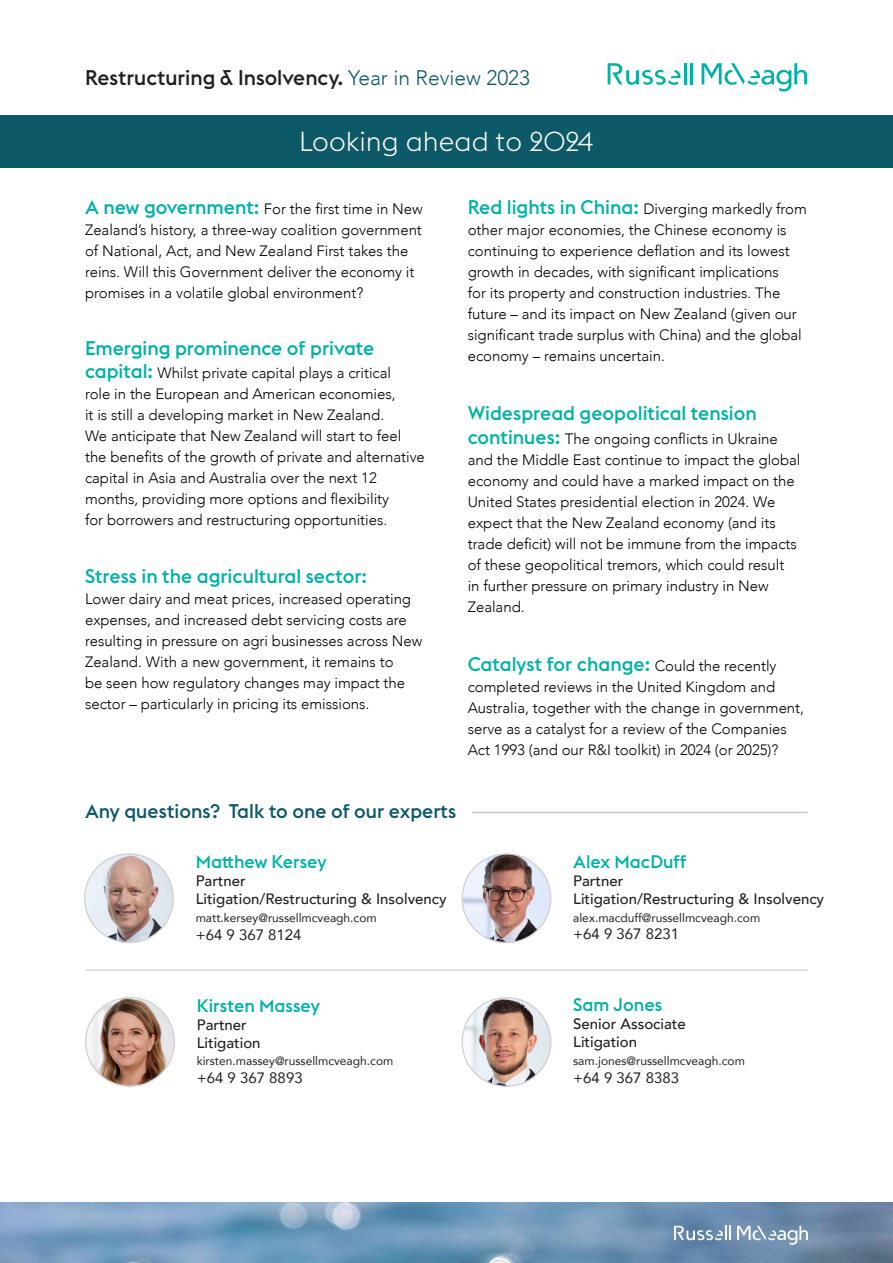
<style>
.page{position:relative;width:893px;height:1263px;background:#fff}
.page>*{position:absolute;margin:0;border:0;box-sizing:border-box;transform-origin:0 0}
.t1{font:300 27.15px "Euclid Flex";color:#fff}
.t2{font:500 21px "Euclid Flex";color:#231f20}
.Body{font:500 19.5px "Euclid Flex";color:#00b2a5}
.t3{font:500 19.5px "Euclid Flex";color:#0d5968}
.t4{font:500 18px "Euclid Flex";color:#00b2a5}
.Body-2{font:300 15px/21px "Avenir";letter-spacing:-.005em;color:#000}
.t5{font:500 15px "Avenir";color:#231f20}
.t6{font:15px "Avenir";color:#231f20}
.t7{font:12px "Avenir";color:#231f20}
.s1{font-family:"Avenir";font-weight:300;color:#0d5968}
.s2{font-family:"Euclid Flex";font-weight:500;font-size:19.5px;color:#00b2a5}
.s3{font-family:"Avenir";font-weight:300;font-size:15px;color:#000}
</style>
<div class="page">
<hr style="left:684px;top:63px;width:2px;height:21px;background:#00b2a5">
<hr style="left:690px;top:63px;width:3px;height:21px;background:#00b2a5">
<svg style="left:608px;top:63px;width:72px;height:22px"></svg>
<svg style="left:701px;top:63px;width:106px;height:28px"></svg>
<img style="left:0;top:1203px;width:893px;height:60px">
<div style="left:0;top:116px;width:893px;height:52px;background:#0d5968"></div>
<img style="left:462px;top:854px;width:89px;height:88px;border-radius:44px">
<img style="left:85px;top:854px;width:88px;height:88px;border-radius:44px">
<img style="left:462px;top:997px;width:89px;height:89px;border-radius:44px">
<svg style="left:674px;top:1226px;width:57px;height:14px"></svg>
<svg style="left:737px;top:1226px;width:71px;height:19px"></svg>
<hr style="left:472px;top:812px;width:336px;height:1px;background:#c7c8ca">
<hr style="left:85px;top:970px;width:723px;height:1px;background:#c7c8ca">
<img style="left:86px;top:997px;width:88px;height:89px;border-radius:44px">
<p class="t2" style="left:85px;top:66px;width:447px">Restructuring &amp; Insolvency. <span class="s1">Year in Review 2023</span></p>
<p class="t1" style="left:299px;top:125px;width:295px">Looking ahead to 2024</p>
<p class="Body-2" style="left:85px;top:198px;width:339px"><span class="s2">A new government:</span> For the first time in New Zealand’s history, a three-way coalition government of National, Act, and New Zealand First takes the reins. Will this Government deliver the economy it promises in a volatile global environment?</p>
<p class="Body" style="left:85px;top:337px;width:291px">Emerging prominence of private</p>
<p class="Body-2" style="left:85px;top:363px;width:341px"><span class="s2">capital:</span> Whilst private capital plays a critical<br>role in the European and American economies,<br>it is still a developing market in New Zealand.<br>We anticipate that New Zealand will start to feel the benefits of the growth of private and alternative capital in Asia and Australia over the next 12 months, providing more options and flexibility<br>for borrowers and restructuring opportunities.</p>
<p class="Body" style="left:85px;top:564px;width:283px">Stress in the agricultural sector:</p>
<p class="Body-2" style="left:85px;top:588px;width:339px">Lower dairy and meat prices, increased operating expenses, and increased debt servicing costs are resulting in pressure on agri businesses across New Zealand. With a new government, it remains to<br>be seen how regulatory changes may impact the sector – particularly in pricing its emissions.</p>
<p class="Body-2" style="left:468px;top:198px;width:341px"><span class="s2">Red lights in China:</span> Diverging markedly from other major economies, the Chinese economy is continuing to experience deflation and its lowest growth in decades, with significant implications<br>for its property and construction industries. The future – and its impact on New Zealand (given our significant trade surplus with China) and the global economy – remains uncertain.</p>
<p class="Body" style="left:468px;top:402px;width:291px">Widespread geopolitical tension</p>
<p class="Body-2" style="left:468px;top:428px;width:334px"><span class="s2">continues:</span> The ongoing conflicts in Ukraine and the Middle East continue to impact the global economy and could have a marked impact on the United States presidential election in 2024. We expect that the New Zealand economy (and its trade deficit) will not be immune from the impacts of these geopolitical tremors, which could result<br>in further pressure on primary industry in New Zealand.</p>
<p class="Body" style="left:468px;top:653px;width:310px">Catalyst for change: <span class="s3">Could the recently</span></p>
<p class="Body-2" style="left:468px;top:677px;width:338px">completed reviews in the United Kingdom and Australia, together with the change in government, serve as a catalyst for a review of the Companies Act 1993 (and our R&amp;I toolkit) in 2024 (or 2025)?</p>
<p class="t3" style="left:85px;top:799px;width:373px">Any questions? Talk to one of our experts</p>
<p class="t4" style="left:196px;top:851px;width:132px">Matthew Kersey</p>
<p class="t5" style="left:196px;top:868px;width:52px">Partner</p>
<p class="t5" style="left:196px;top:886px;width:252px">Litigation/Restructuring &amp; Insolvency</p>
<p class="t7" style="left:196px;top:908px;width:183px">matt.kersey@russellmcveagh.com</p>
<p class="t6" style="left:196px;top:922px;width:107px">+64 9 367 8124</p>
<p class="t4" style="left:573px;top:851px;width:115px">Alex MacDuff</p>
<p class="t5" style="left:573px;top:868px;width:52px">Partner</p>
<p class="t5" style="left:573px;top:886px;width:252px">Litigation/Restructuring &amp; Insolvency</p>
<p class="t7" style="left:573px;top:908px;width:189px">alex.macduff@russellmcveagh.com</p>
<p class="t6" style="left:573px;top:922px;width:107px">+64 9 367 8231</p>
<p class="t4" style="left:197px;top:995px;width:125px">Kirsten Massey</p>
<p class="t5" style="left:197px;top:1012px;width:52px">Partner</p>
<p class="t5" style="left:197px;top:1030px;width:65px">Litigation</p>
<p class="t7" style="left:197px;top:1051px;width:198px">kirsten.massey@russellmcveagh.com</p>
<p class="t6" style="left:197px;top:1065px;width:107px">+64 9 367 8893</p>
<p class="t4" style="left:573px;top:995px;width:91px">Sam Jones</p>
<p class="t5" style="left:573px;top:1011px;width:114px">Senior Associate</p>
<p class="t5" style="left:573px;top:1029px;width:65px">Litigation</p>
<p class="t7" style="left:573px;top:1051px;width:173px">sam.jones@russellmcveagh.com</p>
<p class="t6" style="left:573px;top:1065px;width:107px">+64 9 367 8383</p>
</div>
